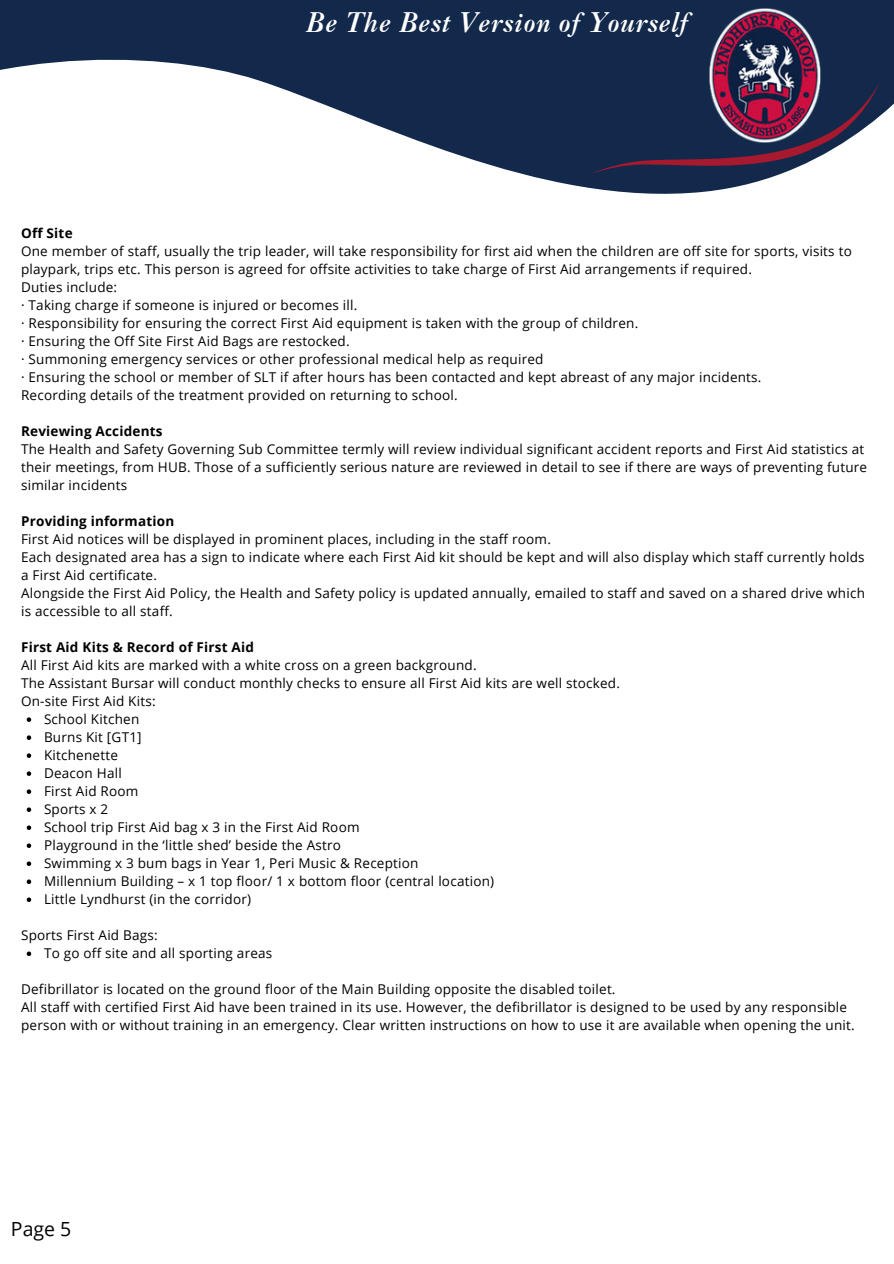
<style>
.page{position:relative;width:894px;height:1264px;background:#fff}
.page>*{position:absolute;margin:0;border:0;box-sizing:border-box;transform-origin:0 0}
.t1{font:italic 27px "Caslon 3 LT Std";letter-spacing:.015em;color:#fff}
.t2{font:19.5px "Open Sans";color:#000}
.t3{font:13.5px/18px "Open Sans";letter-spacing:.015em;color:#000}
.t4{font:700 13.5px "Open Sans";letter-spacing:.015em;color:#000}
</style>
<div class="page">
<svg style="left:0;top:0;width:893px;height:194px;fill:#13294b"></svg>
<img style="left:709px;top:8px;width:111px;height:74px">
<svg style="left:588px;top:82px;width:291px;height:93px;background:#483e5c"></svg>
<svg style="left:27px;top:717px;width:4px;height:5px"></svg>
<svg style="left:27px;top:735px;width:4px;height:5px"></svg>
<svg style="left:27px;top:753px;width:4px;height:5px"></svg>
<svg style="left:27px;top:771px;width:4px;height:5px"></svg>
<svg style="left:27px;top:789px;width:4px;height:5px"></svg>
<svg style="left:27px;top:807px;width:4px;height:5px"></svg>
<svg style="left:27px;top:825px;width:4px;height:5px"></svg>
<svg style="left:27px;top:843px;width:4px;height:5px"></svg>
<svg style="left:27px;top:861px;width:4px;height:5px"></svg>
<svg style="left:27px;top:879px;width:4px;height:5px"></svg>
<svg style="left:27px;top:897px;width:4px;height:5px"></svg>
<svg style="left:27px;top:951px;width:4px;height:5px"></svg>
<h1 class="t1" style="left:305px;top:7px;width:384px">Be The Best Version of Yourself</h1>
<p class="t4" style="left:21px;top:223px;width:53px">Off Site</p>
<p class="t3" style="left:21px;top:242px;width:832px">One member of staff, usually the trip leader, will take responsibility for first aid when the children are off site for sports, visits to playpark, trips etc. This person is agreed for offsite activities to take charge of First Aid arrangements if required.<br>Duties include:<br>· Taking charge if someone is injured or becomes ill.<br>· Responsibility for ensuring the correct First Aid equipment is taken with the group of children.<br>· Ensuring the Off Site First Aid Bags are restocked.<br>· Summoning emergency services or other professional medical help as required<br>· Ensuring the school or member of SLT if after hours has been contacted and kept abreast of any major incidents.<br>Recording details of the treatment provided on returning to school.</p>
<p class="t4" style="left:21px;top:421px;width:143px">Reviewing Accidents</p>
<p class="t3" style="left:21px;top:440px;width:847px">The Health and Safety Governing Sub Committee termly will review individual significant accident reports and First Aid statistics at their meetings, from HUB. Those of a sufficiently serious nature are reviewed in detail to see if there are ways of preventing future similar incidents</p>
<p class="t4" style="left:21px;top:511px;width:155px">Providing information</p>
<p class="t3" style="left:21px;top:530px;width:845px">First Aid notices will be displayed in prominent places, including in the staff room.<br>Each designated area has a sign to indicate where each First Aid kit should be kept and will also display which staff currently holds a First Aid certificate.<br>Alongside the First Aid Policy, the Health and Safety policy is updated annually, emailed to staff and saved on a shared drive which is accessible to all staff.</p>
<p class="t4" style="left:21px;top:637px;width:234px">First Aid Kits &amp; Record of First Aid</p>
<p class="t3" style="left:21px;top:656px;width:457px">All First Aid kits are marked with a white cross on a green background.</p>
<p class="t3" style="left:21px;top:674px;width:600px">The Assistant Bursar will conduct monthly checks to ensure all First Aid kits are well stocked.</p>
<p class="t3" style="left:21px;top:692px;width:136px">On-site First Aid Kits:</p>
<p class="t3" style="left:44px;top:710px;width:97px">School Kitchen</p>
<p class="t3" style="left:44px;top:728px;width:99px">Burns Kit [GT1]</p>
<p class="t3" style="left:44px;top:746px;width:75px">Kitchenette</p>
<p class="t3" style="left:44px;top:764px;width:79px">Deacon Hall</p>
<p class="t3" style="left:44px;top:782px;width:96px">First Aid Room</p>
<p class="t3" style="left:44px;top:800px;width:66px">Sports x 2</p>
<p class="t3" style="left:44px;top:818px;width:317px">School trip First Aid bag x 3 in the First Aid Room</p>
<p class="t3" style="left:44px;top:836px;width:298px">Playground in the ‘little shed’ beside the Astro</p>
<p class="t3" style="left:44px;top:854px;width:376px">Swimming x 3 bum bags in Year 1, Peri Music &amp; Reception</p>
<p class="t3" style="left:44px;top:872px;width:451px">Millennium Building – x 1 top floor/ 1 x bottom floor (central location)</p>
<p class="t3" style="left:44px;top:890px;width:209px">Little Lyndhurst (in the corridor)</p>
<p class="t3" style="left:44px;top:926px;width:230px;text-indent:-23px">Sports First Aid Bags:<br>To go off site and all sporting areas</p>
<p class="t3" style="left:21px;top:980px;width:834px">Defibrillator is located on the ground floor of the Main Building opposite the disabled toilet.<br>All staff with certified First Aid have been trained in its use. However, the defibrillator is designed to be used by any responsible person with or without training in an emergency. Clear written instructions on how to use it are available when opening the unit.</p>
<h2 class="t2" style="left:11px;top:1215px;width:62px">Page 5</h2>
</div>
